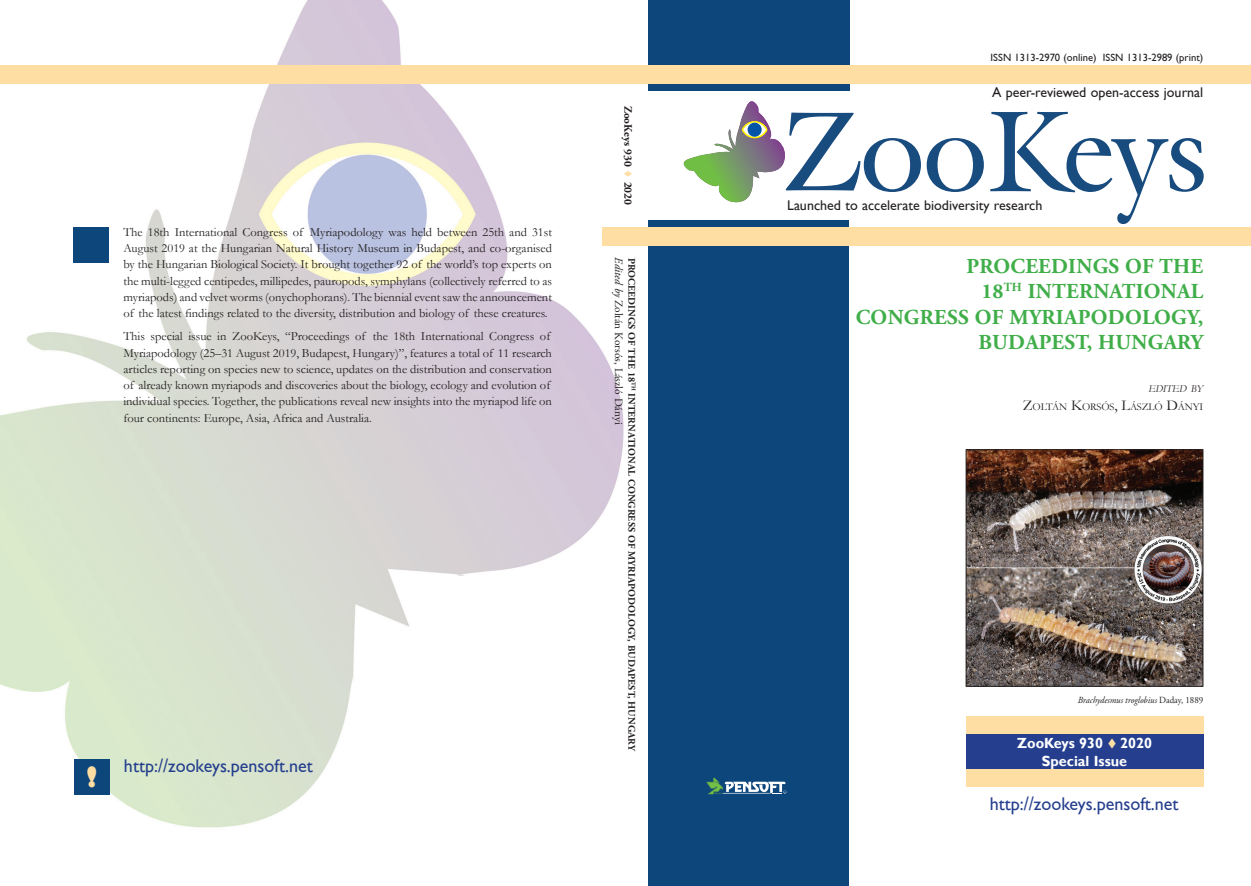
<style>
.page{position:relative;width:1251px;height:886px;background:#fff}
.page>*{position:absolute;margin:0;border:0;box-sizing:border-box;transform-origin:0 0}
.t1{font:800 27.12px "Gill Sans";color:#ffdea4}
.t2{font:700 21.25px/25.5px "Adobe Garamond Pro";letter-spacing:.015em;color:#40ae49;text-align:right}
.t3{font:18.38px "Gill Sans";color:#253f8e}
.t4{font:700 14.62px/17.6px "Gill Sans";color:#fff;text-align:center}
.t5{font:14px "Gill Sans";color:#231f20}
.t6{font:12.5px/16.2px "Garamond";color:#231f20;text-align:justify}
.t7{font:11.25px "Adobe Garamond Pro";color:#231f20}
.t8{font:700 11.25px "Adobe Garamond Pro";color:#231f20}
.t9{font:10.62px "Gill Sans";color:#231f20}
.t10{font:10.5px/18px "Garamond";letter-spacing:-.015em;color:#231f20;text-align:right}
.t11{font:700 10px "Adobe Garamond Pro";letter-spacing:.015em;color:#231f20}
.t12{font:italic 9.38px "Adobe Garamond Pro";color:#231f20;scale:.95 1}
.s1{color:#ffdea4}
.s2{font-style:italic}
.s3{font-size:15px}
.s4{font-style:normal}
</style>
<div class="page">
<img style="left:0;top:0;width:632px;height:828px">
<div style="left:648px;top:221px;width:201px;height:665px;background:#0d467b"></div>
<div style="left:648px;top:0;width:201px;height:91px;background:#0d467b"></div>
<svg style="left:706px;top:777px;width:80px;height:17px"></svg>
<div style="left:602px;top:228px;width:648px;height:18px;background:#ffdea4"></div>
<svg style="left:683px;top:101px;width:300px;height:102px"></svg>
<svg style="left:990px;top:112px;width:213px;height:112px"></svg>
<img style="left:967px;top:451px;width:234px;height:233px">
<div style="left:965px;top:449px;width:238px;height:237px;border:1px solid #231f20"></div>
<div style="left:74px;top:759px;width:36px;height:35px;background:#0d467b"></div>
<div style="left:965px;top:734px;width:238px;height:36px;background:#253f8e"></div>
<div style="left:965px;top:716px;width:238px;height:18px;background:#ffdea4"></div>
<div style="left:965px;top:769px;width:238px;height:18px;background:#ffdea4"></div>
<div style="left:0;top:65px;width:1250px;height:19px;background:#ffdea4"></div>
<div style="left:73px;top:228px;width:36px;height:35px;background:#0d467b"></div>
<p class="t6" style="left:123px;top:223px;width:430px">The 18th International Congress of Myriapodology was held between 25th and 31st August 2019 at the Hungarian Natural History Museum in Budapest, and co-organised by the Hungarian Biological Society. It brought together 92 of the world’s top experts on the multi-legged centipedes, millipedes, pauropods, symphylans (collectively referred to as myriapods) and velvet worms (onychophorans). The biennial event saw the announcement of the latest findings related to the diversity, distribution and biology of these creatures.</p>
<p class="t6" style="left:123px;top:328px;width:430px;text-align:left">This special issue in ZooKeys, “Proceedings of the 18th International Congress of Myriapodology (25–31 August 2019, Budapest, Hungary)”, features a total of 11 research articles reporting on species new to science, updates on the distribution and conservation of already known myriapods and discoveries about the biology, ecology and evolution of individual species. Together, the publications reveal new insights into the myriapod life on four continents: Europe, Asia, Africa and Australia.</p>
<h1 class="t1" style="left:87px;top:760px;width:12px">!</h1>
<h3 class="t3" style="left:124px;top:755px;width:190px">http://zookeys.pensoft.net</h3>
<p class="t8" style="left:634px;top:106px;width:101px;rotate:90deg">ZooKeys 930 <span class="s1">▼</span> 2020</p>
<p class="t7" style="left:625px;top:257px;width:169px;rotate:90deg"><span class="s2">Edited by</span> Zoltán Korsós, László Dányi</p>
<p class="t11" style="left:637px;top:257px;width:495px;rotate:90deg">PROCEEDINGS OF THE 18<sup>TH</sup> INTERNATIONAL CONGRESS OF MYRIAPODOLOGY, BUDAPEST, HUNGARY</p>
<p class="t9" style="left:990px;top:52px;width:214px">ISSN 1313-2970 (online) ISSN 1313-2989 (print)</p>
<p class="t5" style="left:992px;top:84px;width:213px">A peer-reviewed open-access journal</p>
<p class="t5" style="left:787px;top:197px;width:257px">Launched to accelerate biodiversity research</p>
<h2 class="t2" style="left:856px;top:254px;width:349px">PROCEEDINGS OF THE<br>18<sup>TH</sup> INTERNATIONAL<br>CONGRESS OF MYRIAPODOLOGY,<br>BUDAPEST, HUNGARY</h2>
<p class="t10" style="left:1023px;top:380px;width:182px"><span class="s2">edited by<br></span><span class="s3">Z</span>OLTÁN <span class="s3">K</span>ORSÓS<span class="s3">, L</span>ÁSZLÓ <span class="s3">D</span>ÁNYI</p>
<p class="t12" style="left:1077px;top:695px;width:133px">Brachydesmus troglobius <span class="s4">Daday, 1889</span></p>
<p class="t4" style="left:1017px;top:734px;width:136px">ZooKeys 930 <span class="s1">▼</span> 2020<br>Special Issue</p>
<h3 class="t3" style="left:989px;top:793px;width:190px">http://zookeys.pensoft.net</h3>
</div>
